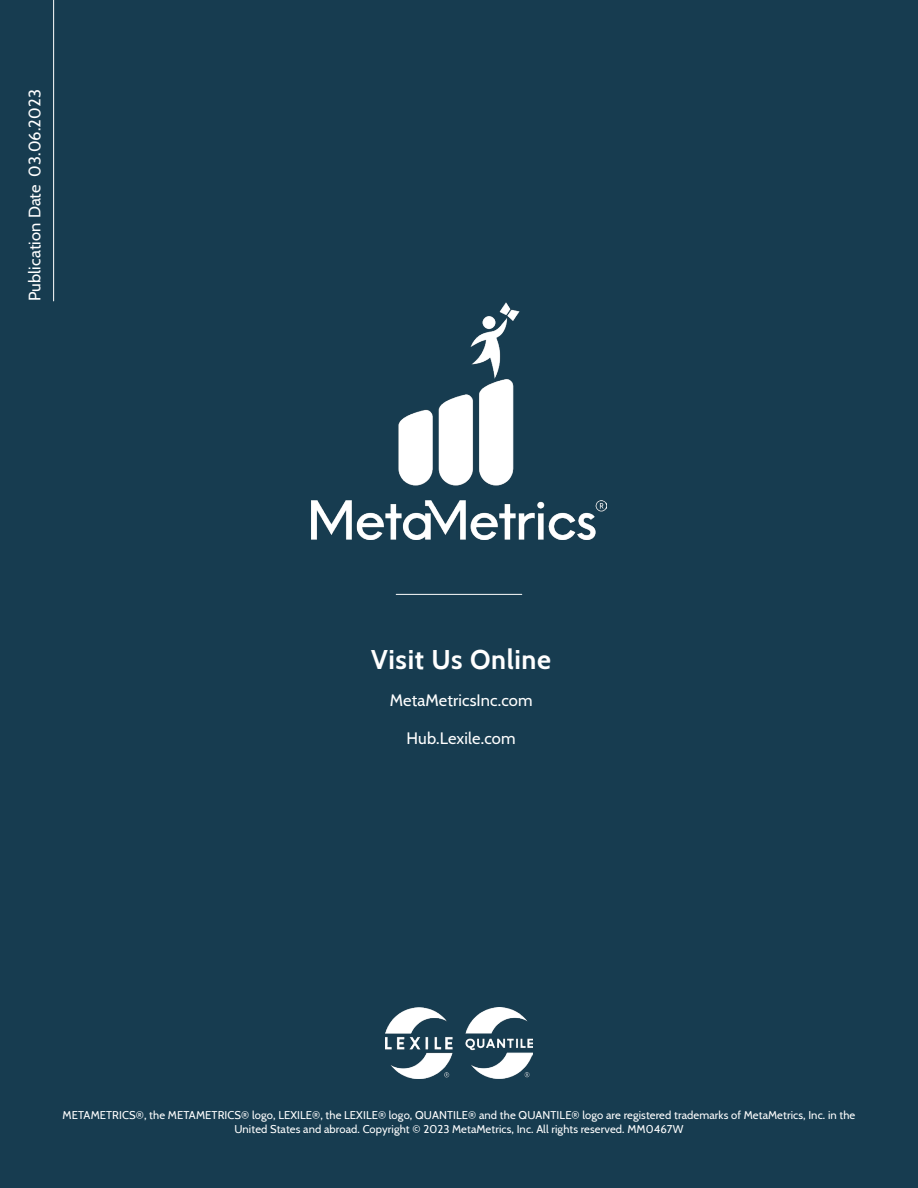
<style>
.page{position:relative;width:918px;height:1188px;background:#173c50}
.page>*{position:absolute;margin:0;border:0;box-sizing:border-box;transform-origin:0 0}
.H3_18_pt{font:700 27px "Cabin";letter-spacing:.025em;color:#fff}
.P_11pt_white{font:16.5px "Cabin";letter-spacing:.01em;color:#fff}
.P_Copyright{font:11.25px/13.5px "Cabin";letter-spacing:.01em;color:#fff;text-align:center}
</style>
<div class="page">
<img style="left:311px;top:303px;width:296px;height:237px">
<img style="left:385px;top:1008px;width:148px;height:70px">
<hr style="left:396px;top:594px;width:126px;height:1px;background:#fff">
<hr style="left:53px;top:0;width:1px;height:301px;background:#fff">
<p class="P_11pt_white" style="left:22px;top:301px;width:213px;rotate:-90deg">Publication Date 03.06.2023</p>
<h3 class="H3_18_pt" style="left:371px;top:638px;width:181px">Visit Us Online</h3>
<p class="P_11pt_white" style="left:390px;top:687px;width:144px">MetaMetricsInc.com</p>
<p class="P_11pt_white" style="left:407px;top:725px;width:111px">Hub.Lexile.com</p>
<p class="P_Copyright" style="left:63px;top:1108px;width:794px">METAMETRICS®, the METAMETRICS® logo, LEXILE®, the LEXILE® logo, QUANTILE® and the QUANTILE® logo are registered trademarks of MetaMetrics, Inc. in the<br>United States and abroad. Copyright © 2023 MetaMetrics, Inc. All rights reserved. MM0467W</p>
</div>
